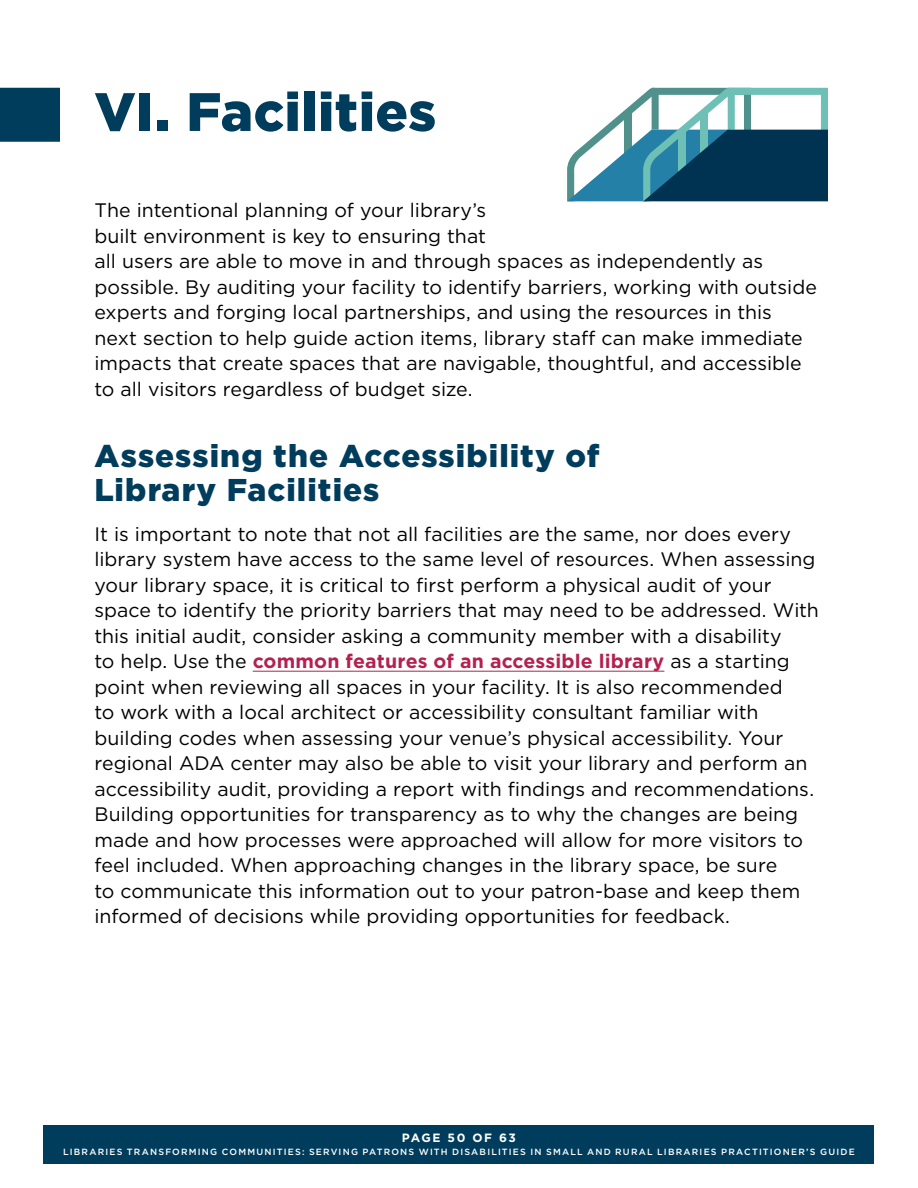
<style>
.page{position:relative;width:918px;height:1188px;background:#fff}
.page>*{position:absolute;margin:0;border:0;box-sizing:border-box;transform-origin:0 0}
.H1_RIGHT{font:900 54px "Gotham";letter-spacing:.005em;color:#003c5c}
.t1{font:900 31.5px/34.5px "Gotham";letter-spacing:.035em;color:#003c5c}
.BODY{font:19.5px/25.5px "Gotham";color:#000}
.t2{font:700 12px "Gotham";letter-spacing:.135em;color:#fff}
.t3{font:500 9px "Gotham";letter-spacing:.135em;color:#fff}
.s1{font-weight:700;color:#b5204f}
</style>
<div class="page">
<div style="left:44px;top:1125px;width:830px;height:26px;background:#003c5c"></div>
<div style="left:44px;top:1141px;width:830px;height:23px;background:#003c5c"></div>
<div style="left:0;top:88px;width:60px;height:54px;background:#003c5c"></div>
<hr style="left:253px;top:671px;width:411px;height:1px;background:#b5204f">
<svg style="left:567px;top:87px;width:261px;height:114px"></svg>
<p class="H1_RIGHT" style="left:94px;top:75px;width:343px">VI. Facilities</p>
<p class="BODY" style="left:94px;top:197px;width:724px">The intentional planning of your library’s<br>built environment is key to ensuring that<br>all users are able to move in and through spaces as independently as possible. By auditing your facility to identify barriers, working with outside experts and forging local partnerships, and using the resources in this next section to help guide action items, library staff can make immediate impacts that create spaces that are navigable, thoughtful, and accessible to all visitors regardless of budget size.</p>
<h2 class="t1" style="left:94px;top:438px;width:506px">Assessing the Accessibility of<br>Library Facilities</h2>
<p class="BODY" style="left:94px;top:521px;width:726px">It is important to note that not all facilities are the same, nor does every library system have access to the same level of resources. When assessing your library space, it is critical to first perform a physical audit of your space to identify the priority barriers that may need to be addressed. With this initial audit, consider asking a community member with a disability<br>to help. Use the <span class="s1">common features of an accessible library</span> as a starting point when reviewing all spaces in your facility. It is also recommended<br>to work with a local architect or accessibility consultant familiar with building codes when assessing your venue’s physical accessibility. Your regional ADA center may also be able to visit your library and perform an accessibility audit, providing a report with findings and recommendations.<br>Building opportunities for transparency as to why the changes are being made and how processes were approached will allow for more visitors to feel included. When approaching changes in the library space, be sure<br>to communicate this information out to your patron-base and keep them informed of decisions while providing opportunities for feedback.</p>
<p class="t2" style="left:402px;top:1130px;width:116px">PAGE 50 OF 63</p>
<p class="t3" style="left:63px;top:1146px;width:793px">LIBRARIES TRANSFORMING COMMUNITIES: SERVING PATRONS WITH DISABILITIES IN SMALL AND RURAL LIBRARIES PRACTITIONER’S GUIDE</p>
</div>
